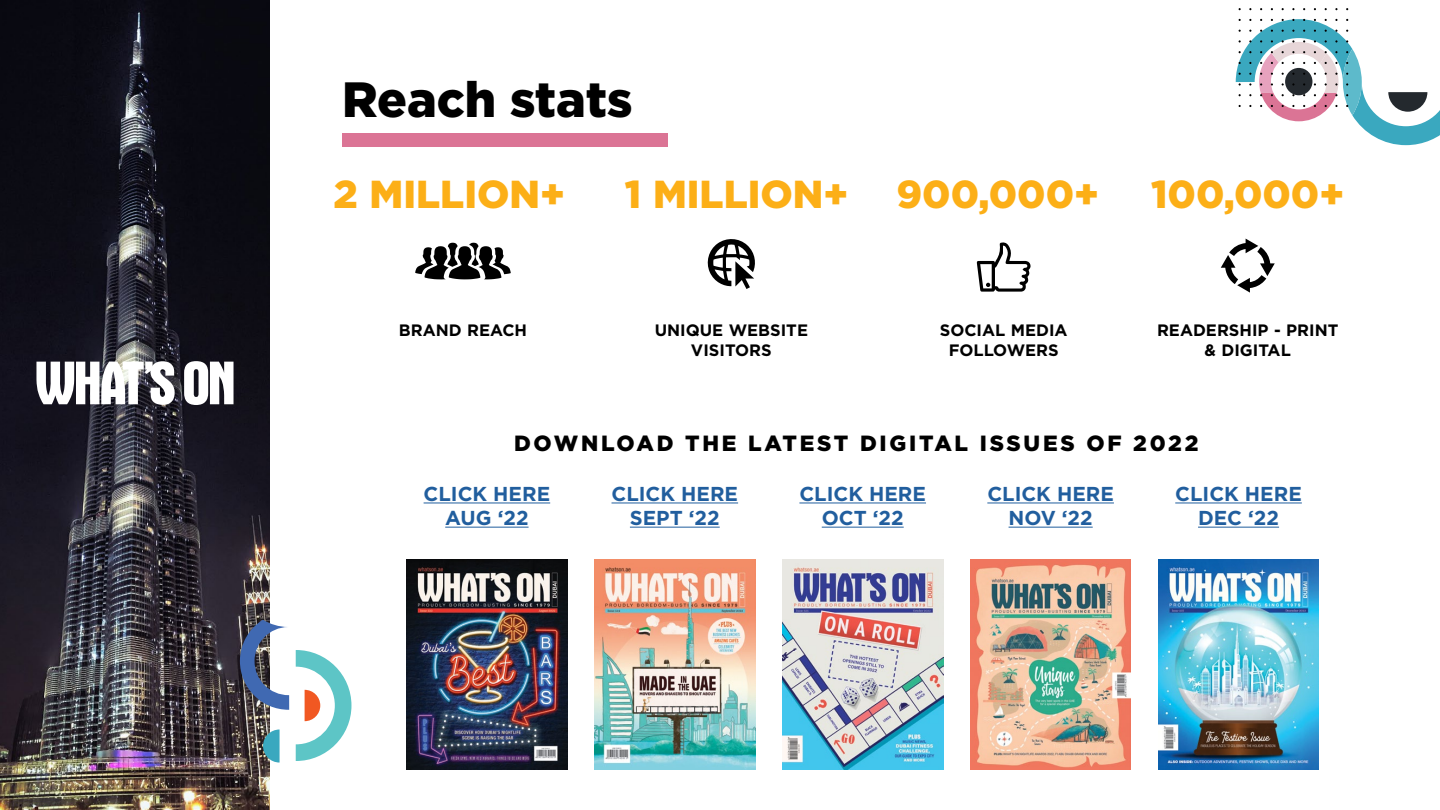
<style>
.page{position:relative;width:1440px;height:810px;background:#fff}
.page>*{position:absolute;margin:0;border:0;box-sizing:border-box;transform-origin:0 0}
.t1{font:900 49.5px "Gotham";color:#000}
.t2{font:900 39px "Gotham";color:#fcaf17}
.t3{font:900 22.05px "Gotham";letter-spacing:.125em;color:#000}
.t4{font:700 20.1px/24.2px "Gotham";color:#215e9e;text-align:center}
.t5{font:700 16.5px/19.8px "Gotham";color:#000;text-align:center}
</style>
<div class="page">
<img style="left:0;top:0;width:270px;height:810px">
<img style="left:595px;top:559px;width:160px;height:211px">
<img style="left:782px;top:559px;width:161px;height:211px">
<img style="left:970px;top:559px;width:161px;height:211px">
<img style="left:407px;top:559px;width:160px;height:211px">
<hr style="left:612px;top:502px;width:126px;height:1px;background:#215e9e">
<hr style="left:630px;top:527px;width:90px;height:1px;background:#215e9e">
<hr style="left:424px;top:502px;width:126px;height:1px;background:#215e9e">
<hr style="left:445px;top:527px;width:84px;height:1px;background:#215e9e">
<hr style="left:799px;top:502px;width:127px;height:1px;background:#215e9e">
<hr style="left:822px;top:527px;width:82px;height:1px;background:#215e9e">
<hr style="left:987px;top:502px;width:127px;height:1px;background:#215e9e">
<hr style="left:1009px;top:527px;width:84px;height:1px;background:#215e9e">
<svg style="left:36px;top:361px;width:139px;height:44px"></svg>
<svg style="left:184px;top:361px;width:50px;height:44px"></svg>
<svg style="left:1236px;top:19px;width:204px;height:126px"></svg>
<svg style="left:263px;top:730px;width:17px;height:33px"></svg>
<svg style="left:296px;top:650px;width:55px;height:111px"></svg>
<svg style="left:240px;top:620px;width:49px;height:90px"></svg>
<div style="left:342px;top:133px;width:326px;height:14px;background:#db7495"></div>
<img style="left:1158px;top:559px;width:161px;height:211px">
<hr style="left:1175px;top:502px;width:127px;height:1px;background:#215e9e">
<hr style="left:1198px;top:527px;width:81px;height:1px;background:#215e9e">
<svg style="left:707px;top:239px;width:48px;height:50px"></svg>
<svg style="left:1221px;top:239px;width:54px;height:54px"></svg>
<svg style="left:415px;top:243px;width:96px;height:36px"></svg>
<svg style="left:977px;top:242px;width:54px;height:50px"></svg>
<h1 class="t1" style="left:342px;top:65px;width:292px">Reach stats</h1>
<h2 class="t2" style="left:333px;top:168px;width:233px">2 MILLION+</h2>
<h2 class="t2" style="left:896px;top:168px;width:204px">900,000+</h2>
<h2 class="t2" style="left:625px;top:168px;width:225px">1 MILLION+</h2>
<h2 class="t2" style="left:1151px;top:168px;width:195px">100,000+</h2>
<p class="t5" style="left:399px;top:320px;width:130px">BRAND REACH</p>
<p class="t5" style="left:655px;top:320px;width:155px">UNIQUE WEBSITE<br>VISITORS</p>
<p class="t5" style="left:940px;top:320px;width:129px">SOCIAL MEDIA<br>FOLLOWERS</p>
<p class="t5" style="left:1157px;top:320px;width:183px">READERSHIP - PRINT &amp; DIGITAL</p>
<p class="t3" style="left:514px;top:428px;width:686px">DOWNLOAD THE LATEST DIGITAL ISSUES OF 2022</p>
<p class="t4" style="left:612px;top:482px;width:128px">CLICK HERE<br>SEPT ‘22</p>
<p class="t4" style="left:424px;top:482px;width:128px">CLICK HERE<br>AUG ‘22</p>
<p class="t4" style="left:799px;top:482px;width:128px">CLICK HERE<br>OCT ‘22</p>
<p class="t4" style="left:987px;top:482px;width:128px">CLICK HERE<br>NOV ‘22</p>
<p class="t4" style="left:1175px;top:482px;width:128px">CLICK HERE<br>DEC ‘22</p>
</div>
